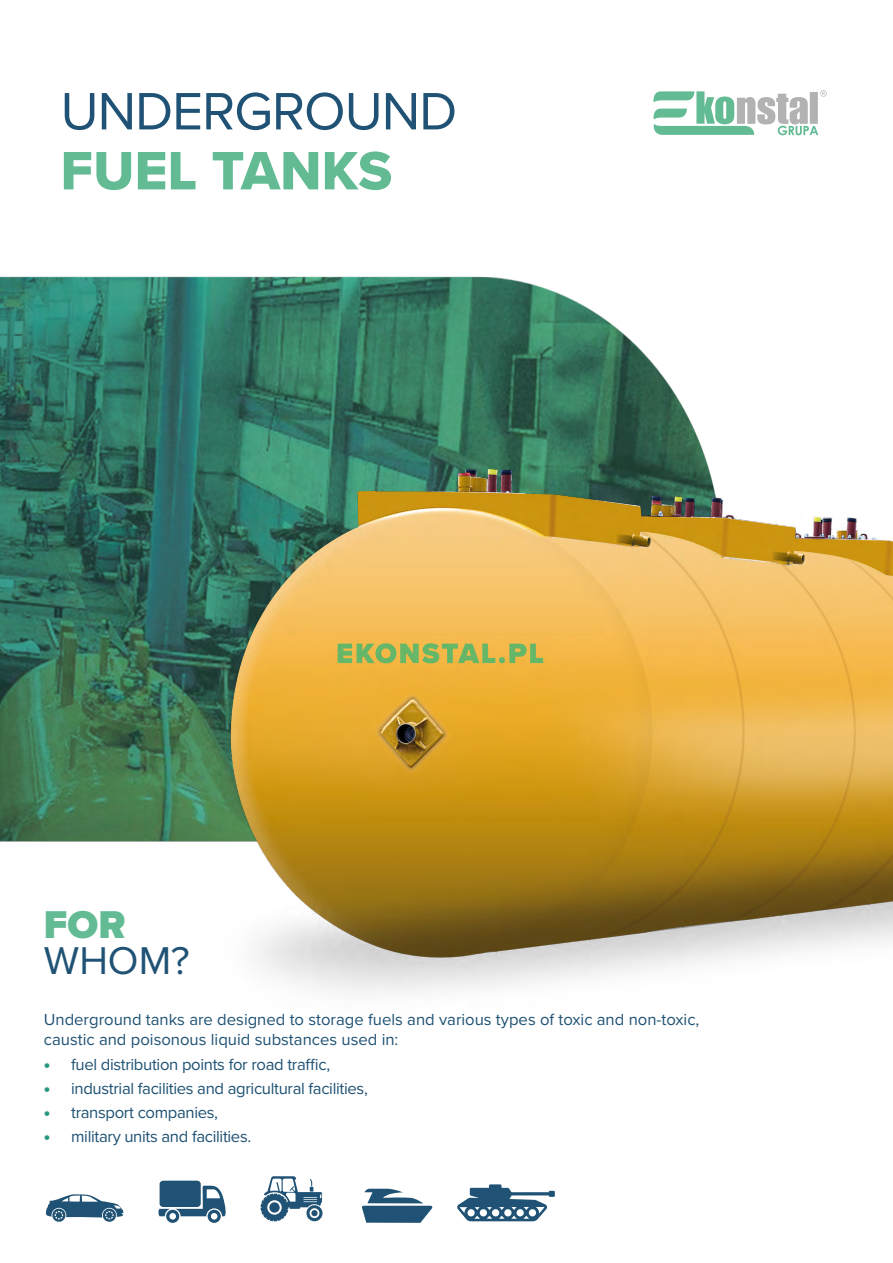
<style>
.page{position:relative;width:893px;height:1263px;background:#fff}
.page>*{position:absolute;margin:0;border:0;box-sizing:border-box;transform-origin:0 0}
.t1{font:56.1px "Proxima Nova Extrabld";color:#62bb93}
.t2{font:54.45px "Proxima Nova";letter-spacing:-.02em;color:#1f5274}
.t3{font:40.2px "Proxima Nova";color:#1f5274}
.t4{font:900 40.2px "Proxima Nova";color:#62bb93}
.t5{font:16.65px "Proxima Nova";letter-spacing:-.02em;color:#1f5274}
.t6{font:16.65px/20px "Proxima Nova";color:#1f5274}
.s1{font-weight:900;font-size:18.15px;color:#29987d}
</style>
<div class="page">
<img style="left:0;top:276px;width:647px;height:566px">
<svg style="left:654px;top:90px;width:173px;height:45px"></svg>
<img style="left:220px;top:357px;width:673px;height:635px">
<svg style="left:46px;top:1194px;width:77px;height:28px"></svg>
<svg style="left:158px;top:1181px;width:68px;height:42px"></svg>
<svg style="left:261px;top:1176px;width:62px;height:45px"></svg>
<div style="left:311px;top:1210px;width:7px;height:6px;background:#1f5274;border-radius:50%"></div>
<svg style="left:362px;top:1189px;width:70px;height:34px"></svg>
<svg style="left:457px;top:1184px;width:98px;height:37px"></svg>
<h2 class="t2" style="left:60px;top:71px;width:398px">UNDERGROUND</h2>
<h1 class="t1" style="left:60px;top:129px;width:333px">FUEL TANKS</h1>
<h3 class="t4" style="left:44px;top:895px;width:83px">FOR</h3>
<h3 class="t3" style="left:44px;top:931px;width:147px">WHOM?</h3>
<p class="t6" style="left:44px;top:1009px;width:657px">Underground tanks are designed to storage fuels and various types of toxic and non-toxic, caustic and poisonous liquid substances used in:</p>
<p class="t5" style="left:44px;top:1051px;width:288px"><span class="s1">•</span> fuel distribution points for road traffic,</p>
<p class="t5" style="left:44px;top:1076px;width:325px"><span class="s1">•</span> industrial facilities and agricultural facilities,</p>
<p class="t5" style="left:44px;top:1100px;width:176px"><span class="s1">•</span> transport companies,</p>
<p class="t5" style="left:44px;top:1124px;width:209px"><span class="s1">•</span> military units and facilities.</p>
</div>
